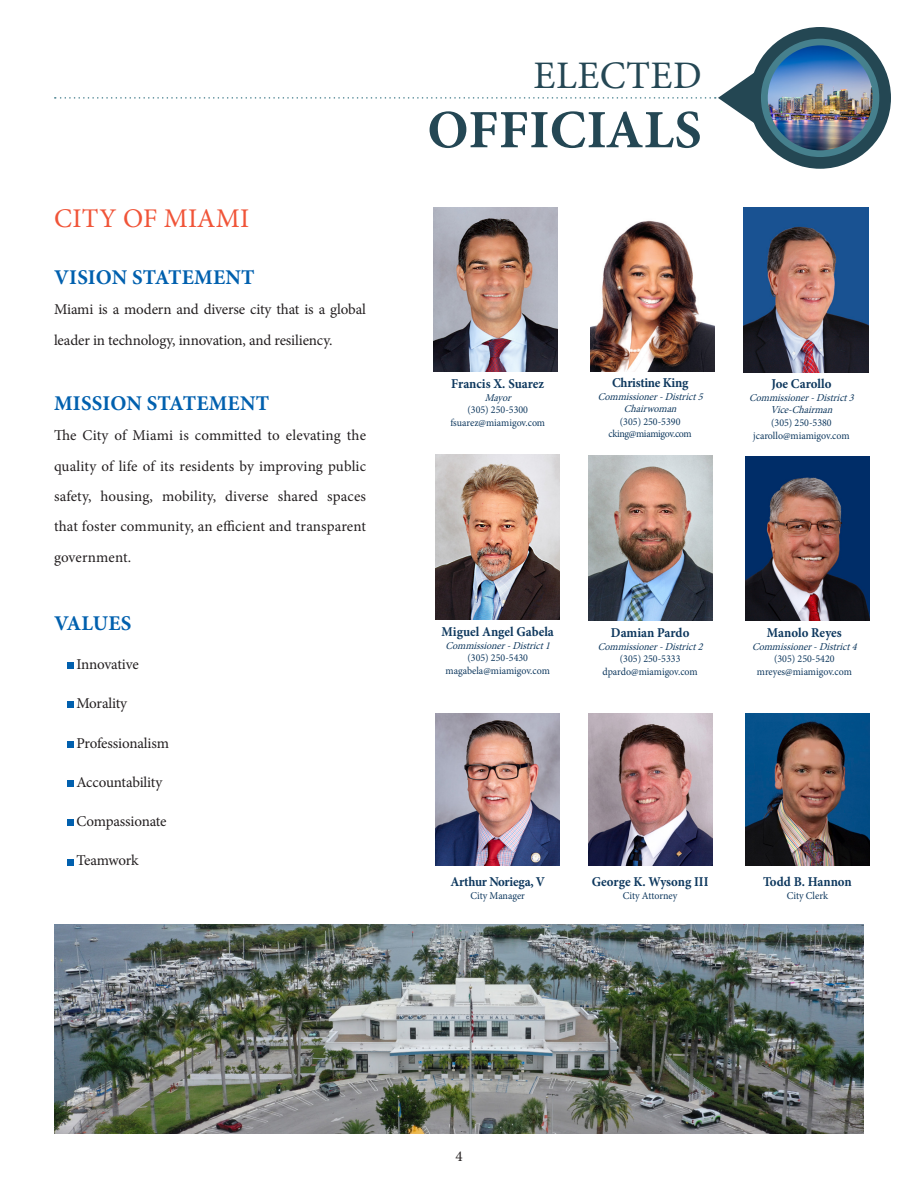
<style>
.page{position:relative;width:918px;height:1188px;background:#fff}
.page>*{position:absolute;margin:0;border:0;box-sizing:border-box;transform-origin:0 0}
.t1{font:700 54px "Minion Pro";letter-spacing:.01em;color:#244754}
.t2{font:39px "Minion Pro";letter-spacing:.01em;color:#244754}
.t3{font:27px "Minion Pro";letter-spacing:.01em;color:#f05438}
.t4{font:700 21px "Minion Pro";letter-spacing:.01em;color:#0160ae}
.t5{font:15px/30.3px "Minion Pro";letter-spacing:-.01em;color:#231f20}
.t6{font:700 13.5px "Minion Pro";letter-spacing:-.005em;color:#0e385e;scale:.95 1}
.t7{font:10.5px "Minion Pro";color:#0e385e;scale:.95 1}
.t8{font:italic 10.5px "Minion Pro";color:#0e385e;scale:.95 1}
.t9{font:10.5px "Minion Pro";letter-spacing:-.03em;color:#0e385e;scale:.95 1}
</style>
<div class="page">
<img style="left:54px;top:924px;width:810px;height:210px">
<div style="left:749px;top:27px;width:142px;height:142px;background:#244753;border-radius:50%"></div>
<div style="left:761px;top:39px;width:118px;height:118px;background:#46808d;border-radius:50%"></div>
<img style="left:768px;top:45px;width:105px;height:105px;border-radius:52px">
<svg style="left:55px;top:59px;width:719px;height:78px"></svg>
<div style="left:67px;top:662px;width:6px;height:7px;background:#0160ae"></div>
<div style="left:67px;top:701px;width:6px;height:7px;background:#0160ae"></div>
<svg style="left:67px;top:741px;width:6px;height:6px"></svg>
<div style="left:67px;top:780px;width:6px;height:7px;background:#0160ae"></div>
<div style="left:67px;top:819px;width:6px;height:7px;background:#0160ae"></div>
<svg style="left:67px;top:859px;width:6px;height:6px"></svg>
<img style="left:433px;top:207px;width:125px;height:165px">
<img style="left:744px;top:207px;width:124px;height:165px">
<img style="left:590px;top:220px;width:125px;height:152px">
<img style="left:436px;top:714px;width:124px;height:151px">
<img style="left:745px;top:714px;width:125px;height:151px">
<img style="left:436px;top:454px;width:124px;height:165px">
<img style="left:588px;top:456px;width:124px;height:165px">
<img style="left:745px;top:456px;width:125px;height:165px">
<img style="left:588px;top:714px;width:124px;height:151px">
<p class="t3" style="left:54px;top:200px;width:197px">CITY OF MIAMI</p>
<p class="t4" style="left:54px;top:263px;width:202px">VISION STATEMENT</p>
<p class="t5" style="left:54px;top:294px;width:314px">Miami is a modern and diverse city that is a global leader in technology, innovation, and resiliency.</p>
<p class="t4" style="left:54px;top:389px;width:217px">MISSION STATEMENT</p>
<p class="t5" style="left:54px;top:421px;width:314px;text-align:justify">The City of Miami is committed to elevating the quality of life of its residents by improving public safety, housing, mobility, diverse shared spaces that foster community, an efficient and transparent government.</p>
<p class="t4" style="left:54px;top:608px;width:79px">VALUES</p>
<p class="t5" style="left:68px;top:649px;width:73px">• Innovative</p>
<p class="t5" style="left:68px;top:688px;width:61px">• Morality</p>
<p class="t5" style="left:68px;top:728px;width:103px">• Professionalism</p>
<p class="t5" style="left:68px;top:767px;width:96px">• Accountability</p>
<p class="t5" style="left:68px;top:806px;width:101px">• Compassionate</p>
<p class="t5" style="left:68px;top:846px;width:73px">• Teamwork</p>
<p class="t2" style="left:534px;top:49px;width:170px">ELECTED</p>
<p class="t1" style="left:427px;top:92px;width:276px">OFFICIALS</p>
<p class="t6" style="left:451px;top:374px;width:99px">Francis X. Suarez</p>
<p class="t8" style="left:485px;top:390px;width:33px">Mayor</p>
<p class="t7" style="left:467px;top:403px;width:65px">(305) 250-5300</p>
<p class="t7" style="left:450px;top:416px;width:101px">fsuarez@miamigov.com</p>
<p class="t6" style="left:612px;top:373px;width:82px">Christine King</p>
<p class="t8" style="left:598px;top:389px;width:116px">Commissioner-District5</p>
<p class="t8" style="left:624px;top:402px;width:61px">Chairwoman</p>
<p class="t7" style="left:620px;top:414px;width:65px">(305) 250-5390</p>
<p class="t9" style="left:609px;top:427px;width:89px">cking@miamigov.com</p>
<p class="t6" style="left:771px;top:374px;width:65px">Joe Carollo</p>
<p class="t8" style="left:749px;top:390px;width:116px">Commissioner-District3</p>
<p class="t8" style="left:771px;top:403px;width:71px">Vice-Chairman</p>
<p class="t7" style="left:771px;top:416px;width:65px">(305) 250-5380</p>
<p class="t7" style="left:753px;top:428px;width:103px">jcarollo@miamigov.com</p>
<p class="t6" style="left:442px;top:622px;width:120px">Miguel Angel Gabela</p>
<p class="t8" style="left:445px;top:638px;width:116px">Commissioner-District1</p>
<p class="t7" style="left:467px;top:651px;width:65px">(305) 250-5430</p>
<p class="t7" style="left:446px;top:663px;width:111px">magabela@miamigov.com</p>
<p class="t6" style="left:611px;top:623px;width:84px">Damian Pardo</p>
<p class="t8" style="left:598px;top:639px;width:116px">Commissioner-District2</p>
<p class="t7" style="left:620px;top:652px;width:65px">(305) 250-5333</p>
<p class="t7" style="left:603px;top:664px;width:102px">dpardo@miamigov.com</p>
<p class="t6" style="left:767px;top:623px;width:80px">Manolo Reyes</p>
<p class="t8" style="left:752px;top:639px;width:116px">Commissioner-District4</p>
<p class="t7" style="left:774px;top:652px;width:65px">(305) 250-5420</p>
<p class="t7" style="left:757px;top:664px;width:102px">mreyes@miamigov.com</p>
<p class="t6" style="left:450px;top:872px;width:101px">Arthur Noriega, V</p>
<p class="t7" style="left:471px;top:888px;width:59px">City Manager</p>
<p class="t6" style="left:592px;top:872px;width:125px">George K. Wysong III</p>
<p class="t7" style="left:623px;top:888px;width:59px">City Attorney</p>
<p class="t6" style="left:763px;top:872px;width:95px">Todd B. Hannon</p>
<p class="t7" style="left:787px;top:889px;width:45px">City Clerk</p>
<p class="t5" style="left:455px;top:1141px;width:9px">4</p>
</div>
